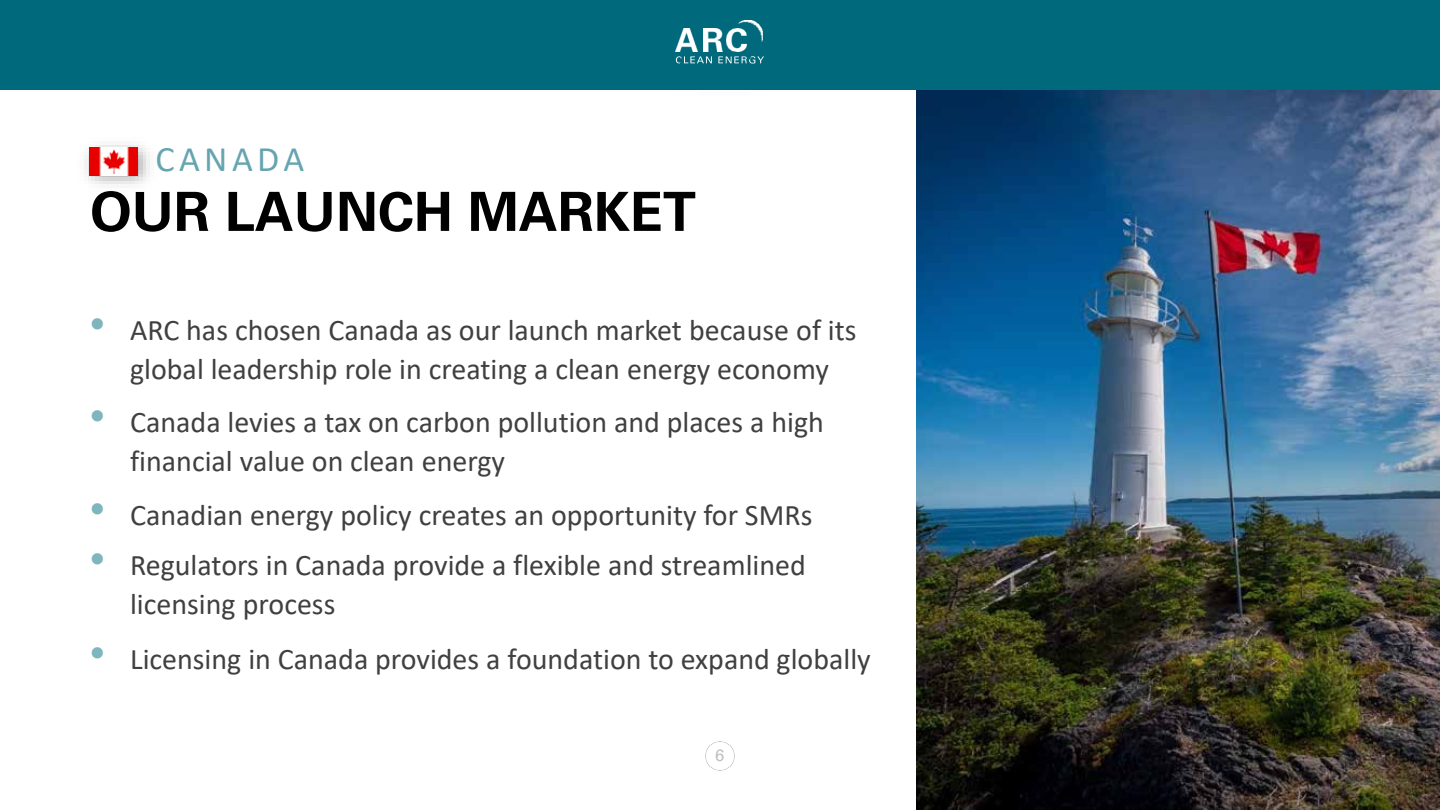
<style>
.page{position:relative;width:1440px;height:810px;background:#fff}
.page>*{position:absolute;margin:0;border:0;box-sizing:border-box;transform-origin:0 0}
.t1{font:700 54px "Univers";color:#000}
.t2{font:36px "Calibri";letter-spacing:.125em;color:#66a5b0}
.t3{font:30px/38.8px "Calibri";color:#404040}
.t4{font:16.5px "Univers";color:#bfbfbf}
.s1{font-family:"Arial";font-size:45px;color:#7fb5bd}
</style>
<div class="page">
<img style="left:706px;top:742px;width:28px;height:28px">
<img style="left:84px;top:145px;width:66px;height:39px">
<img style="left:90px;top:147px;width:47px;height:28px">
<img style="left:916px;top:90px;width:524px;height:720px">
<div style="left:0;top:0;width:1440px;height:90px;background:#006a7c"></div>
<img style="left:676px;top:28px;width:22px;height:23px">
<img style="left:704px;top:28px;width:18px;height:23px">
<img style="left:727px;top:28px;width:19px;height:24px">
<img style="left:738px;top:21px;width:25px;height:21px">
<svg style="left:676px;top:56px;width:36px;height:7px"></svg>
<svg style="left:718px;top:56px;width:46px;height:7px"></svg>
<p class="t2" style="left:155px;top:135px;width:150px">CANADA</p>
<p class="t1" style="left:90px;top:180px;width:608px">OUR LAUNCH MARKET</p>
<p class="t3" style="left:90px;top:310px;width:768px;text-align:center"><span class="s1">•</span> ARC has chosen Canada as our launch market because of its global leadership role in creating a clean energy economy</p>
<p class="t3" style="left:130px;top:402px;width:695px;text-indent:-40px"><span class="s1">•</span> Canada levies a tax on carbon pollution and places a high financial value on clean energy</p>
<p class="t3" style="left:90px;top:495px;width:724px"><span class="s1">•</span> Canadian energy policy creates an opportunity for SMRs</p>
<p class="t3" style="left:130px;top:545px;width:677px;text-indent:-40px"><span class="s1">•</span> Regulators in Canada provide a flexible and streamlined licensing process</p>
<p class="t3" style="left:90px;top:639px;width:783px"><span class="s1">•</span> Licensing in Canada provides a foundation to expand globally</p>
<p class="t4" style="left:715px;top:745px;width:11px">6</p>
</div>
